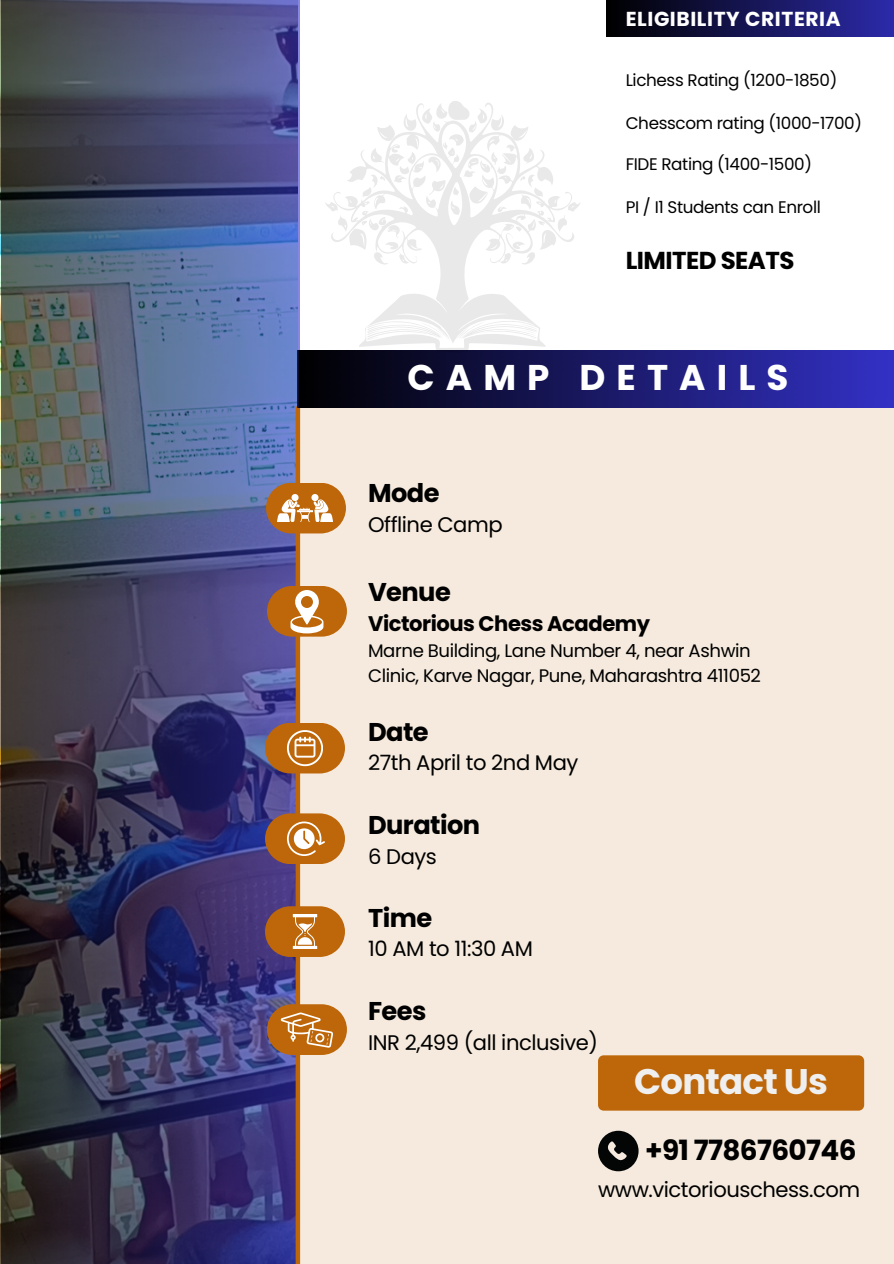
<style>
.page{position:relative;width:894px;height:1264px;background:#fff}
.page>*{position:absolute;margin:0;border:0;box-sizing:border-box;transform-origin:0 0}
.t1{font:700 35.7px "Poppins";letter-spacing:.31em;color:#fff}
.t2{font:700 35.55px "Poppins";letter-spacing:-.02em;color:#efefef}
.t3{font:700 27.9px "Poppins";letter-spacing:-.02em;color:#000}
.t4{font:700 25.65px "Poppins";letter-spacing:-.02em;color:#000}
.t5{font:700 24.45px "Poppins";letter-spacing:-.02em;color:#000}
.t6{font:21.15px "Poppins";letter-spacing:-.02em;color:#000}
.t7{font:700 21.15px "Poppins";letter-spacing:-.02em;color:#000}
.t8{font:700 20.25px "Poppins";letter-spacing:.03em;color:#fff}
.t9{font:18.15px/24.8px "Poppins";letter-spacing:-.02em;color:#000}
.t10{font:16.8px "Poppins";letter-spacing:-.02em;color:#000}
</style>
<div class="page">
<div style="left:606px;top:0;width:287px;height:36px;background:linear-gradient(to right,#000,#2c2aa9)"></div>
<div style="left:299px;top:406px;width:594px;height:857px;background:#f5eadd"></div>
<img style="left:2px;top:0;width:298px;height:1263px">
<div style="left:598px;top:1055px;width:265px;height:55px;background:#bd670a"></div>
<div style="left:295px;top:406px;width:5px;height:857px;background:#bd670a"></div>
<svg style="left:265px;top:722px;width:80px;height:51px;background:#bf7d3b"></svg>
<svg style="left:265px;top:813px;width:80px;height:51px;background:#c08040"></svg>
<svg style="left:265px;top:906px;width:80px;height:51px;background:#be7a37"></svg>
<svg style="left:266px;top:483px;width:80px;height:50px"></svg>
<svg style="left:267px;top:1004px;width:80px;height:50px;background:#c07e3b"></svg>
<svg style="left:267px;top:586px;width:80px;height:50px;background:#c4874a"></svg>
<svg style="left:598px;top:1130px;width:40px;height:41px"></svg>
<div style="left:298px;top:351px;width:595px;height:56px;background:linear-gradient(to right,#000,#3331c5)"></div>
<svg style="left:330px;top:265px;width:244px;height:87px"></svg>
<svg style="left:367px;top:320px;width:81px;height:20px"></svg>
<svg style="left:456px;top:322px;width:82px;height:18px"></svg>
<svg style="left:325px;top:101px;width:255px;height:164px"></svg>
<p class="t8" style="left:625px;top:5px;width:216px">ELIGIBILITY CRITERIA</p>
<h6 class="t10" style="left:625px;top:68px;width:213px">Lichess Rating (1200-1850)</h6>
<h6 class="t10" style="left:625px;top:111px;width:238px">Chesscom rating (1000-1700)</h6>
<h2 class="t10" style="left:625px;top:153px;width:188px">FIDE Rating (1400-1500)</h2>
<h3 class="t10" style="left:625px;top:195px;width:197px">PI / I1 Students can Enroll</h3>
<p class="t5" style="left:625px;top:243px;width:170px">LIMITED SEATS</p>
<h3 class="t1" style="left:407px;top:353px;width:382px">CAMP DETAILS</h3>
<h3 class="t4" style="left:368px;top:475px;width:73px">Mode</h3>
<h6 class="t6" style="left:368px;top:509px;width:136px">Offline Camp</h6>
<p class="t4" style="left:368px;top:574px;width:84px">Venue</p>
<h3 class="t7" style="left:368px;top:608px;width:283px">Victorious Chess Academy</h3>
<h6 class="t9" style="left:368px;top:638px;width:394px">Marne Building, Lane Number 4, near Ashwin<br>Clinic, Karve Nagar, Pune, Maharashtra 411052</h6>
<p class="t4" style="left:368px;top:713px;width:62px">Date</p>
<p class="t6" style="left:368px;top:748px;width:212px">27th April to 2nd May</p>
<p class="t4" style="left:368px;top:806px;width:114px">Duration</p>
<p class="t6" style="left:368px;top:841px;width:70px">6 Days</p>
<h4 class="t4" style="left:368px;top:899px;width:66px">Time</h4>
<h1 class="t6" style="left:368px;top:934px;width:166px">10 AM to 11:30 AM</h1>
<h3 class="t4" style="left:368px;top:992px;width:60px">Fees</h3>
<p class="t6" style="left:368px;top:1027px;width:231px">INR 2,499 (all inclusive)</p>
<h5 class="t2" style="left:634px;top:1056px;width:195px">Contact Us</h5>
<h3 class="t3" style="left:645px;top:1130px;width:213px">+91 7786760746</h3>
<h6 class="t6" style="left:598px;top:1174px;width:263px">www.victoriouschess.com</h6>
</div>
